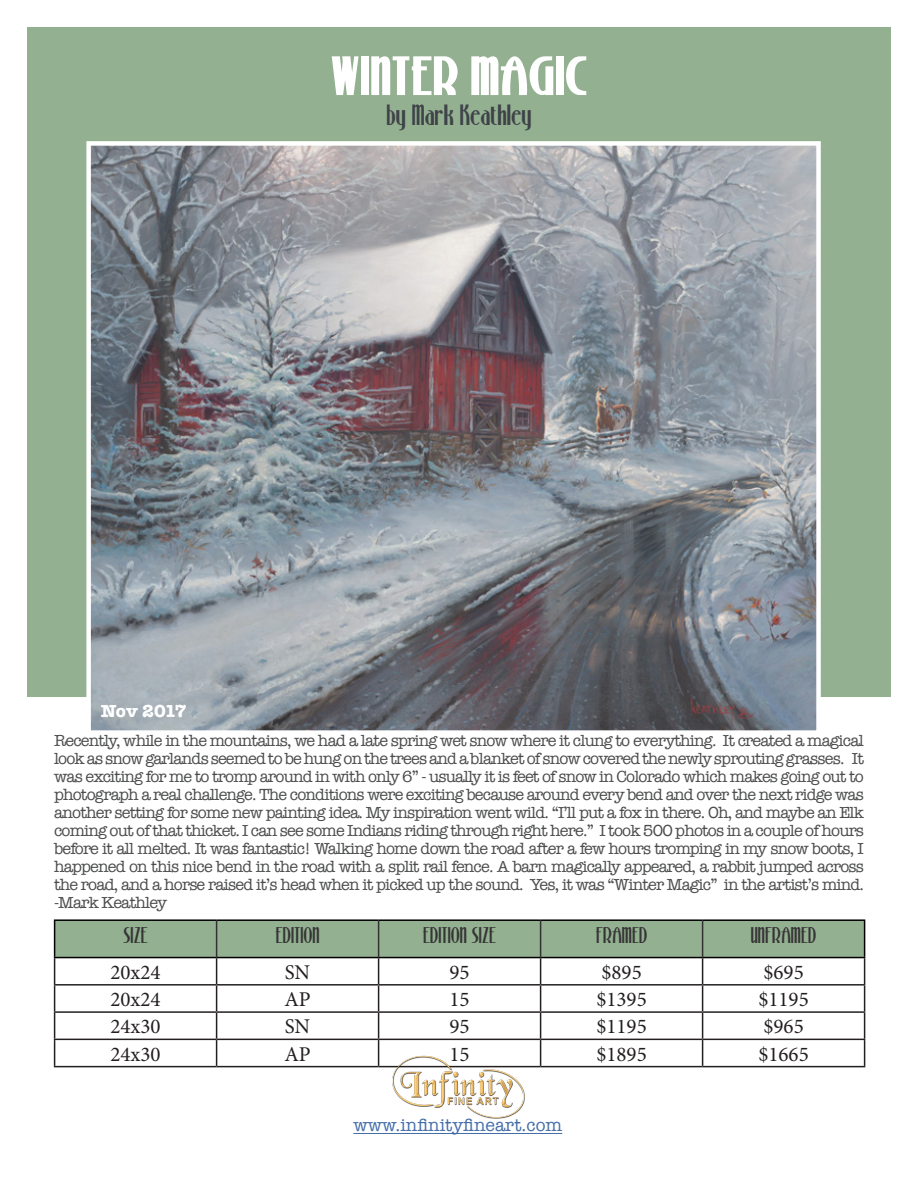
<style>
.page{position:relative;width:918px;height:1188px;background:#fff}
.page>*{position:absolute;margin:0;border:0;box-sizing:border-box;transform-origin:0 0}
.t1{font:700 51px "Stony Island NF";color:#fff}
.t2{font:27px "Stony Island NF";color:#3f4349}
.t3{font:21px "Minion Pro";color:#231f20}
.t4{font:21px "Stony Island NF";color:#363536}
.t5{font:18px "American Typewriter";color:#436da8}
.t6{font:700 18px "American Typewriter";letter-spacing:-.035em;color:#fff}
.t7{font:16.5px/18px "American Typewriter";letter-spacing:-.05em;color:#4b4c4d;text-align:justify}
</style>
<div class="page">
<div style="left:27px;top:27px;width:864px;height:670px;background:#93b090"></div>
<img style="left:91px;top:146px;width:725px;height:584px">
<div style="left:86px;top:141px;width:735px;height:594px;border:4px solid #fff"></div>
<svg style="left:54px;top:921px;width:811px;height:145px"></svg>
<hr style="left:54px;top:1066px;width:163px;height:1px;background:#231f20">
<hr style="left:217px;top:1066px;width:162px;height:1px;background:#231f20">
<hr style="left:541px;top:1066px;width:162px;height:1px;background:#231f20">
<hr style="left:703px;top:1066px;width:162px;height:1px;background:#231f20">
<hr style="left:216px;top:921px;width:1px;height:36px;background:#333233">
<hr style="left:378px;top:921px;width:1px;height:36px;background:#333233">
<hr style="left:540px;top:921px;width:1px;height:36px;background:#333233">
<hr style="left:702px;top:921px;width:1px;height:36px;background:#333233">
<hr style="left:54px;top:919px;width:163px;height:2px;background:#000">
<hr style="left:54px;top:921px;width:1px;height:36px;background:#000">
<hr style="left:217px;top:919px;width:162px;height:2px;background:#000">
<hr style="left:379px;top:919px;width:162px;height:2px;background:#000">
<hr style="left:541px;top:919px;width:162px;height:2px;background:#000">
<hr style="left:703px;top:919px;width:162px;height:2px;background:#000">
<hr style="left:864px;top:921px;width:1px;height:36px;background:#000">
<hr style="left:54px;top:957px;width:163px;height:1px;background:#000">
<hr style="left:217px;top:957px;width:162px;height:1px;background:#000">
<hr style="left:379px;top:957px;width:162px;height:1px;background:#000">
<hr style="left:541px;top:957px;width:162px;height:1px;background:#000">
<hr style="left:703px;top:957px;width:162px;height:1px;background:#000">
<hr style="left:353px;top:1133px;width:209px;height:1px;background:#436da8">
<img style="left:373px;top:1053px;width:169px;height:66px">
<p class="t1" style="left:331px;top:48px;width:258px">WINTER MAGIC</p>
<p class="t2" style="left:386px;top:100px;width:147px">by Mark Keathley</p>
<p class="t6" style="left:101px;top:696px;width:87px">Nov 2017</p>
<p class="t7" style="left:54px;top:731px;width:812px">Recently, while in the mountains, we had a late spring wet snow where it clung to everything. It created a magical look as snow garlands seemed to be hung on the trees and a blanket of snow covered the newly sprouting grasses. It was exciting for me to tromp around in with only 6” - usually it is feet of snow in Colorado which makes going out to photograph a real challenge. The conditions were exciting because around every bend and over the next ridge was another setting for some new painting idea. My inspiration went wild. “I’ll put a fox in there. Oh, and maybe an Elk coming out of that thicket. I can see some Indians riding through right here.” I took 500 photos in a couple of hours before it all melted. It was fantastic! Walking home down the road after a few hours tromping in my snow boots, I happened on this nice bend in the road with a split rail fence. A barn magically appeared, a rabbit jumped across the road, and a horse raised it’s head when it picked up the sound. Yes, it was “Winter Magic” in the artist’s mind. -Mark Keathley</p>
<p class="t4" style="left:123px;top:923px;width:26px">SIZE</p>
<p class="t4" style="left:276px;top:923px;width:46px">EDITION</p>
<p class="t4" style="left:423px;top:923px;width:75px">EDITION SIZE</p>
<p class="t4" style="left:596px;top:923px;width:53px">FRAMED</p>
<p class="t4" style="left:751px;top:923px;width:67px">UNFRAMED</p>
<p class="t3" style="left:110px;top:958px;width:52px">20x24</p>
<p class="t3" style="left:285px;top:958px;width:27px">SN</p>
<p class="t3" style="left:450px;top:958px;width:22px">95</p>
<p class="t3" style="left:601px;top:958px;width:42px">$895</p>
<p class="t3" style="left:763px;top:958px;width:42px">$695</p>
<p class="t3" style="left:110px;top:985px;width:52px">20x24</p>
<p class="t3" style="left:284px;top:985px;width:28px">AP</p>
<p class="t3" style="left:450px;top:985px;width:22px">15</p>
<p class="t3" style="left:596px;top:985px;width:52px">$1395</p>
<p class="t3" style="left:758px;top:985px;width:52px">$1195</p>
<p class="t3" style="left:110px;top:1013px;width:52px">24x30</p>
<p class="t3" style="left:285px;top:1013px;width:27px">SN</p>
<p class="t3" style="left:450px;top:1013px;width:22px">95</p>
<p class="t3" style="left:596px;top:1013px;width:52px">$1195</p>
<p class="t3" style="left:763px;top:1013px;width:42px">$965</p>
<p class="t3" style="left:110px;top:1040px;width:52px">24x30</p>
<p class="t3" style="left:284px;top:1040px;width:28px">AP</p>
<p class="t3" style="left:450px;top:1040px;width:22px">15</p>
<p class="t3" style="left:596px;top:1040px;width:52px">$1895</p>
<p class="t3" style="left:758px;top:1040px;width:52px">$1665</p>
<p class="t5" style="left:353px;top:1111px;width:210px">www.infinityfineart.com</p>
</div>
